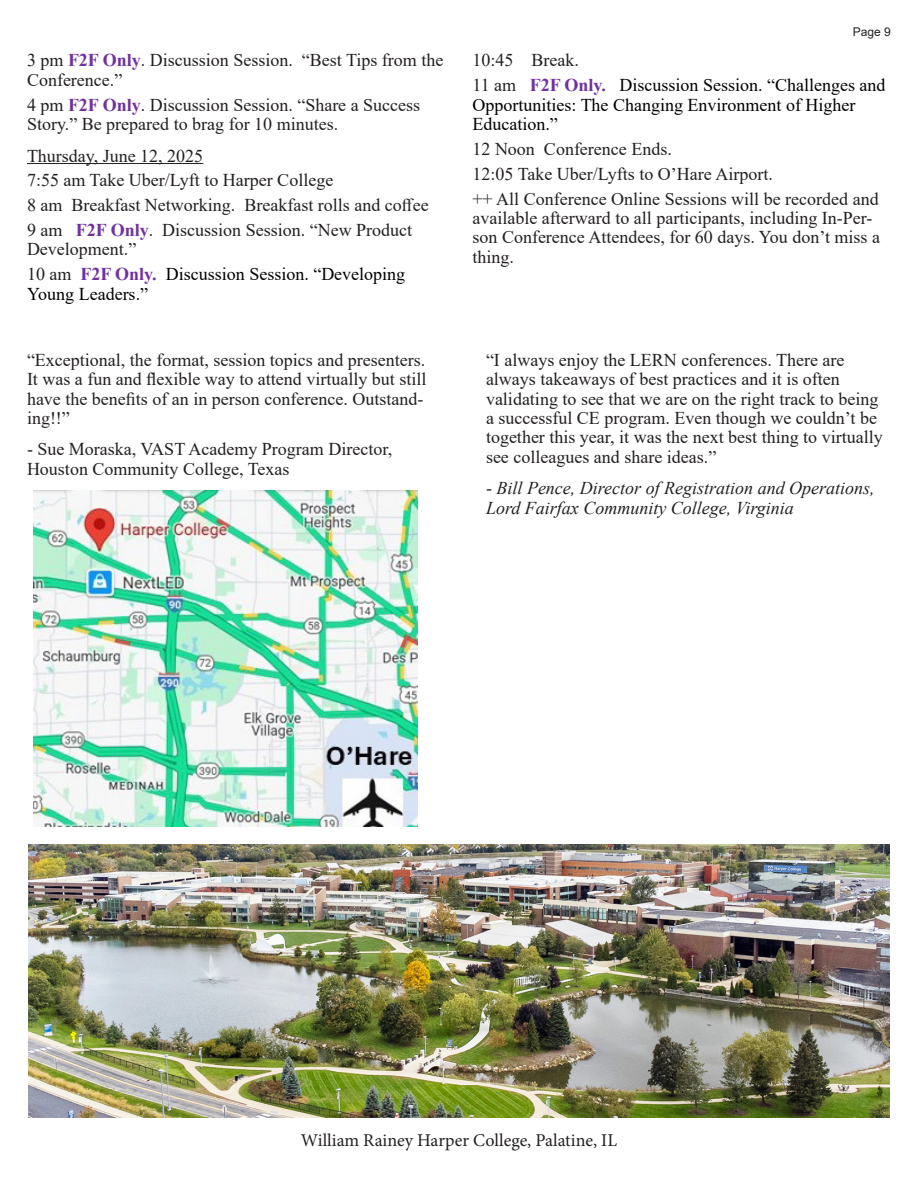
<style>
.page{position:relative;width:918px;height:1188px;background:#fff}
.page>*{position:absolute;margin:0;border:0;box-sizing:border-box;transform-origin:0 0}
.t1{font:18px/19.5px "Times New Roman";color:#231f20}
.t2{font:18px/19.5px "Times New Roman";color:#000}
.t3{font:italic 18px/19.4px "Times New Roman";color:#231f20}
.t4{font:18px "Minion Pro";color:#231f20}
.t5{font:12px "Arial";color:#231f20}
.s1{font-weight:700;color:#7030a0}
.s2{color:#231f20}
.s3{font-style:normal}
</style>
<div class="page">
<hr style="left:27px;top:163px;width:176px;height:1px;background:#231f20">
<img style="left:33px;top:490px;width:384px;height:336px">
<img style="left:28px;top:845px;width:862px;height:272px">
<p class="t1" style="left:27px;top:50px;width:418px">3 pm <span class="s1">F2F Only</span>. Discussion Session. “Best Tips from the<br>Conference.”</p>
<p class="t1" style="left:27px;top:94px;width:395px">4 pm <span class="s1">F2F Only</span>. Discussion Session. “Share a Success<br>Story.” Be prepared to brag for 10 minutes.</p>
<p class="t1" style="left:27px;top:145px;width:178px">Thursday, June 12, 2025</p>
<p class="t1" style="left:27px;top:170px;width:308px">7:55 am Take Uber/Lyft to Harper College</p>
<p class="t1" style="left:27px;top:195px;width:403px">8 am Breakfast Networking. Breakfast rolls and coffee</p>
<p class="t1" style="left:27px;top:220px;width:387px">9 am <span class="s1">F2F Only</span>. Discussion Session. “New Product<br>Development.”</p>
<p class="t2" style="left:27px;top:264px;width:380px"><span class="s2">10 am</span> <span class="s1">F2F Only.</span> Discussion Session. “Developing<br>Young Leaders.”</p>
<p class="t1" style="left:27px;top:349px;width:401px">“Exceptional, the format, session topics and presenters.<br>It was a fun and flexible way to attend virtually but still have the benefits of an in person conference. Outstand&shy;ing!!”</p>
<p class="t1" style="left:27px;top:439px;width:367px">- Sue Moraska, VAST Academy Program Director,<br>Houston Community College, Texas</p>
<p class="t5" style="left:853px;top:23px;width:40px">Page 9</p>
<p class="t1" style="left:472px;top:50px;width:108px">10:45 Break.</p>
<p class="t2" style="left:472px;top:75px;width:415px"><span class="s2">11 am</span> <span class="s1">F2F Only.</span> Discussion Session. “Challenges and<br>Opportunities: The Changing Environment of Higher<br>Education.”</p>
<p class="t1" style="left:472px;top:139px;width:201px">12 Noon Conference Ends.</p>
<p class="t1" style="left:472px;top:163px;width:302px">12:05 Take Uber/Lyfts to O’Hare Airport.</p>
<p class="t1" style="left:472px;top:188px;width:409px">++ All Conference Online Sessions will be recorded and available afterward to all participants, including In-Per&shy;son Conference Attendees, for 60 days. You don’t miss a thing.</p>
<p class="t1" style="left:486px;top:349px;width:398px">“I always enjoy the LERN conferences. There are always takeaways of best practices and it is often validating to see that we are on the right track to being a successful CE program. Even though we couldn’t be together this year, it was the next best thing to virtually see colleagues and share ideas.”</p>
<p class="t3" style="left:486px;top:478px;width:390px"><span class="s3">-</span> Bill Pence, Director of Registration and Operations,<br>Lord Fairfax Community College, Virginia</p>
<p class="t4" style="left:301px;top:1128px;width:318px">William Rainey Harper College, Palatine, IL</p>
</div>
